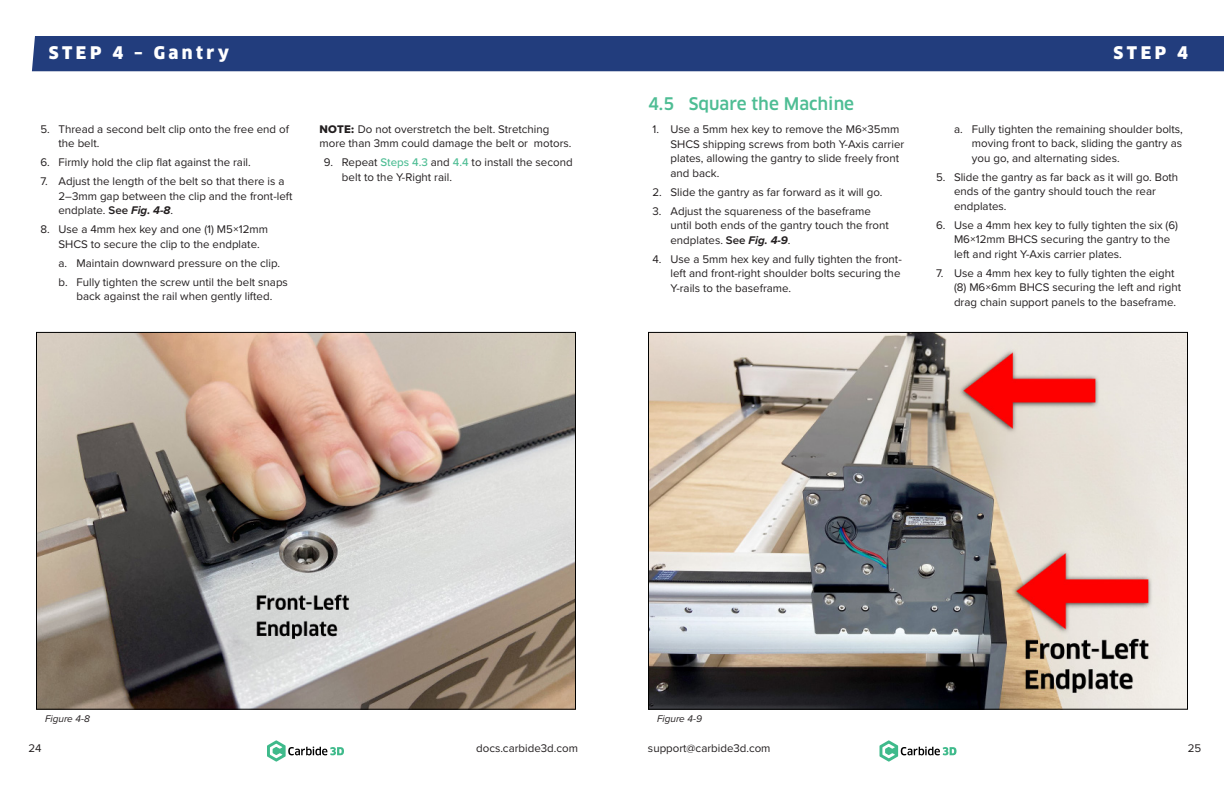
<style>
.page{position:relative;width:1224px;height:792px;background:#fff}
.page>*{position:absolute;margin:0;border:0;box-sizing:border-box;transform-origin:0 0}
.t1{font:500 17px "Clan OT";color:#4ebd94}
.t2{font:900 17px "Clan OT";letter-spacing:.2em;color:#fff}
.t3{font:11.5px/14.5px "Proxima Nova";color:#231f20}
.t4{font:italic 10px "Proxima Nova";color:#231f20}
.s1{font-weight:600}
.s2{font-weight:700;font-style:italic}
.s3{font-family:"Proxima Nova Extrabld"}
.s4{font-weight:500;color:#4ebd94}
</style>
<div class="page">
<div style="left:32px;top:36px;width:1192px;height:35px;background:#223d7d"></div>
<svg style="left:267px;top:740px;width:77px;height:22px"></svg>
<svg style="left:879px;top:740px;width:77px;height:22px"></svg>
<img style="left:38px;top:334px;width:536px;height:374px">
<img style="left:650px;top:334px;width:536px;height:374px">
<h1 class="t2" style="left:49px;top:43px;width:182px">STEP 4 – Gantry</h1>
<h1 class="t2" style="left:1114px;top:42px;width:76px">STEP 4</h1>
<p class="t3" style="left:59px;top:121px;width:232px;text-indent:-18px">5. Thread a second belt clip onto the free end of the belt.</p>
<p class="t3" style="left:41px;top:155px;width:212px">6. Firmly hold the clip flat against the rail.</p>
<p class="t3" style="left:59px;top:174px;width:236px;text-indent:-18px">7. Adjust the length of the belt so that there is a<br>2–3mm gap between the clip and the front-left endplate. <span class="s1">See</span> <span class="s2">Fig. 4-8</span>.</p>
<p class="t3" style="left:59px;top:222px;width:211px;text-indent:-18px">8. Use a 4mm hex key and one (1) M5×12mm<br>SHCS to secure the clip to the endplate.</p>
<p class="t3" style="left:59px;top:253px;width:231px;line-height:19px">a. Maintain downward pressure on the clip. b. Fully tighten the screw until the belt snaps</p>
<p class="t3" style="left:76px;top:289px;width:197px">back against the rail when gently lifted.</p>
<p class="t3" style="left:319px;top:121px;width:254px"><span class="s3">NOTE:</span> Do not overstretch the belt. Stretching more than 3mm could damage the belt or motors.</p>
<p class="t3" style="left:342px;top:155px;width:232px;text-indent:-18px">9. Repeat <span class="s4">Steps 4.3</span> and <span class="s4">4.4</span> to install the second belt to the Y‑Right rail.</p>
<h1 class="t1" style="left:648px;top:94px;width:208px">4.5 Square the Machine</h1>
<p class="t3" style="left:670px;top:122px;width:235px;text-indent:-18px">1. Use a 5mm hex key to remove the M6×35mm SHCS shipping screws from both Y‑Axis carrier plates, allowing the gantry to slide freely front and back.</p>
<p class="t3" style="left:652px;top:184px;width:232px">2. Slide the gantry as far forward as it will go.</p>
<p class="t3" style="left:670px;top:203px;width:220px;text-indent:-18px">3. Adjust the squareness of the baseframe until both ends of the gantry touch the front endplates. <span class="s1">See</span> <span class="s2">Fig. 4-9</span>.</p>
<p class="t3" style="left:670px;top:251px;width:233px;text-align:justify;text-indent:-18px">4. Use a 5mm hex key and fully tighten the front&shy;left and front-right shoulder bolts securing the Y‑rails to the baseframe.</p>
<p class="t3" style="left:972px;top:121px;width:212px;text-align:justify;text-indent:-18px">a. Fully tighten the remaining shoulder bolts, moving front to back, sliding the gantry as you go, and alternating sides.</p>
<p class="t3" style="left:954px;top:169px;width:226px;text-indent:-18px">5. Slide the gantry as far back as it will go. Both ends of the gantry should touch the rear endplates.</p>
<p class="t3" style="left:954px;top:217px;width:226px;text-indent:-18px">6. Use a 4mm hex key to fully tighten the six (6)<br>M6×12mm BHCS securing the gantry to the left and right Y‑Axis carrier plates.</p>
<p class="t3" style="left:954px;top:265px;width:229px;text-indent:-18px">7. Use a 4mm hex key to fully tighten the eight (8) M6×6mm BHCS securing the left and right drag chain support panels to the baseframe.</p>
<p class="t4" style="left:45px;top:711px;width:46px">Figure 4-8</p>
<p class="t4" style="left:657px;top:711px;width:47px">Figure 4-9</p>
<p class="t3" style="left:28px;top:741px;width:15px">24</p>
<p class="t3" style="left:476px;top:741px;width:103px">docs.carbide3d.com</p>
<p class="t3" style="left:648px;top:741px;width:124px">support@carbide3d.com</p>
<p class="t3" style="left:1188px;top:741px;width:15px">25</p>
</div>
